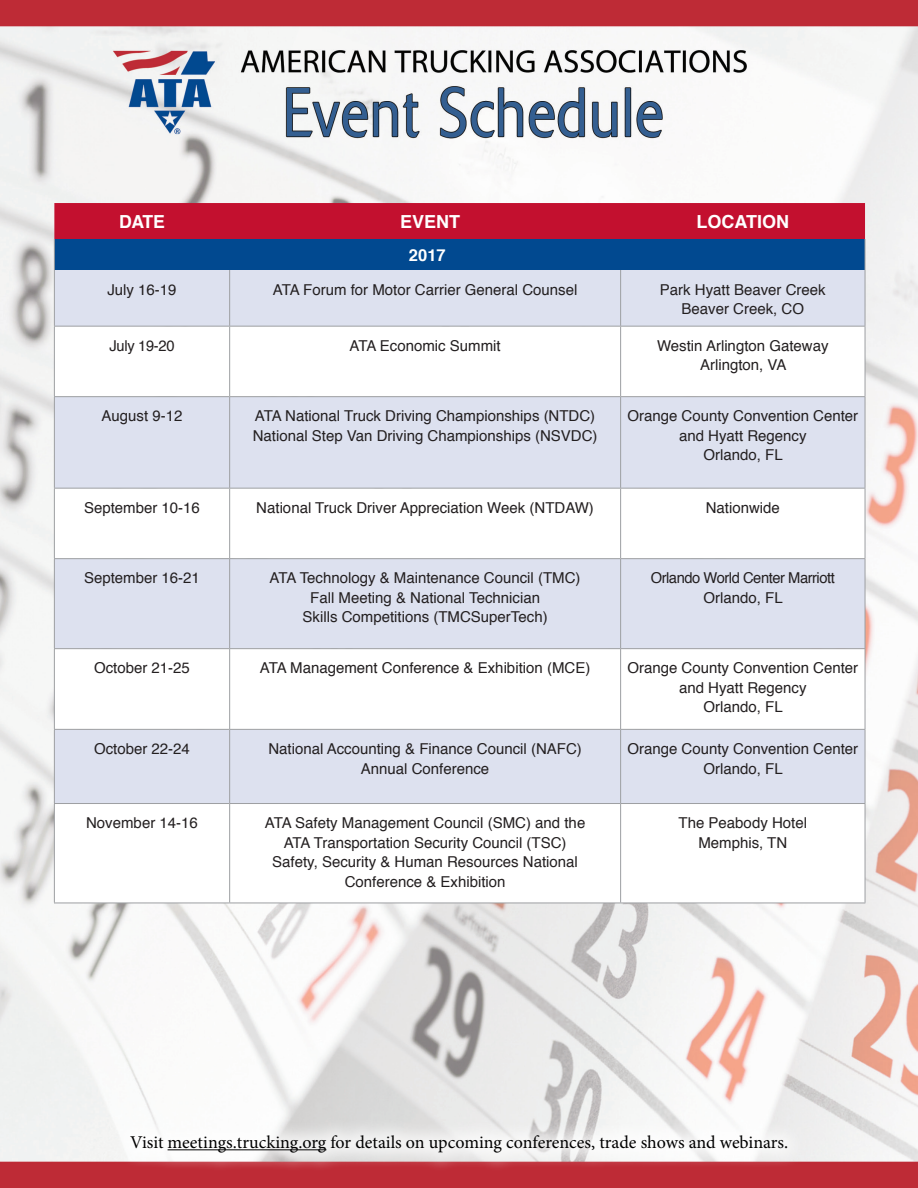
<style>
.page{position:relative;width:918px;height:1188px;background:#fff}
.page>*{position:absolute;margin:0;border:0;box-sizing:border-box;transform-origin:0 0}
.t1{font:18px "Minion Pro";letter-spacing:-.005em;color:#000}
.t2{font:700 18px "Helvetica";color:#fff}
.t3{font:700 16.5px "Helvetica";color:#fff}
.t4{font:15px/19.5px "Helvetica";color:#231f20;text-align:center}
.t5{font:15px "Helvetica";letter-spacing:-.03em;color:#231f20}
</style>
<div class="page">
<img style="left:0;top:0;width:918px;height:1188px">
<div style="left:111px;top:1116px;width:695px;height:56px;background:#fff;opacity:.75"></div>
<hr style="left:168px;top:1149px;width:158px;height:1px;background:#000">
<div style="left:54px;top:203px;width:811px;height:36px;background:#c3102f"></div>
<div style="left:54px;top:239px;width:811px;height:31px;background:#014990"></div>
<div style="left:55px;top:270px;width:810px;height:56px;background:#dde1ef"></div>
<svg style="left:55px;top:327px;width:810px;height:576px"></svg>
<hr style="left:54px;top:239px;width:1px;height:31px;background:#9d9fa2">
<hr style="left:865px;top:239px;width:1px;height:31px;background:#9d9fa2">
<hr style="left:54px;top:270px;width:1px;height:56px;background:#9d9fa2">
<hr style="left:229px;top:270px;width:1px;height:56px;background:#9d9fa2">
<hr style="left:620px;top:270px;width:1px;height:56px;background:#9d9fa2">
<hr style="left:865px;top:270px;width:1px;height:56px;background:#9d9fa2">
<hr style="left:54px;top:326px;width:176px;height:1px;background:#9d9fa2">
<hr style="left:54px;top:327px;width:1px;height:69px;background:#9d9fa2">
<hr style="left:230px;top:326px;width:391px;height:1px;background:#9d9fa2">
<hr style="left:229px;top:327px;width:1px;height:69px;background:#9d9fa2">
<hr style="left:621px;top:326px;width:244px;height:1px;background:#9d9fa2">
<hr style="left:620px;top:327px;width:1px;height:69px;background:#9d9fa2">
<hr style="left:865px;top:327px;width:1px;height:69px;background:#9d9fa2">
<hr style="left:54px;top:396px;width:176px;height:1px;background:#9d9fa2">
<hr style="left:54px;top:397px;width:1px;height:91px;background:#9d9fa2">
<hr style="left:230px;top:396px;width:391px;height:1px;background:#9d9fa2">
<hr style="left:229px;top:397px;width:1px;height:91px;background:#9d9fa2">
<hr style="left:621px;top:396px;width:244px;height:1px;background:#9d9fa2">
<hr style="left:620px;top:397px;width:1px;height:91px;background:#9d9fa2">
<hr style="left:865px;top:397px;width:1px;height:91px;background:#9d9fa2">
<hr style="left:54px;top:488px;width:176px;height:1px;background:#9d9fa2">
<hr style="left:54px;top:489px;width:1px;height:69px;background:#9d9fa2">
<hr style="left:230px;top:488px;width:391px;height:1px;background:#9d9fa2">
<hr style="left:229px;top:489px;width:1px;height:69px;background:#9d9fa2">
<hr style="left:621px;top:488px;width:244px;height:1px;background:#9d9fa2">
<hr style="left:620px;top:489px;width:1px;height:69px;background:#9d9fa2">
<hr style="left:865px;top:489px;width:1px;height:69px;background:#9d9fa2">
<hr style="left:54px;top:558px;width:176px;height:1px;background:#9d9fa2">
<hr style="left:54px;top:559px;width:1px;height:89px;background:#9d9fa2">
<hr style="left:230px;top:558px;width:391px;height:1px;background:#9d9fa2">
<hr style="left:229px;top:559px;width:1px;height:89px;background:#9d9fa2">
<hr style="left:621px;top:558px;width:244px;height:1px;background:#9d9fa2">
<hr style="left:620px;top:559px;width:1px;height:89px;background:#9d9fa2">
<hr style="left:865px;top:559px;width:1px;height:89px;background:#9d9fa2">
<hr style="left:54px;top:648px;width:176px;height:1px;background:#9d9fa2">
<hr style="left:54px;top:649px;width:1px;height:80px;background:#9d9fa2">
<hr style="left:230px;top:648px;width:391px;height:1px;background:#9d9fa2">
<hr style="left:229px;top:649px;width:1px;height:80px;background:#9d9fa2">
<hr style="left:621px;top:648px;width:244px;height:1px;background:#9d9fa2">
<hr style="left:620px;top:649px;width:1px;height:80px;background:#9d9fa2">
<hr style="left:865px;top:649px;width:1px;height:80px;background:#9d9fa2">
<hr style="left:54px;top:729px;width:176px;height:1px;background:#9d9fa2">
<hr style="left:54px;top:730px;width:1px;height:73px;background:#9d9fa2">
<hr style="left:230px;top:729px;width:391px;height:1px;background:#9d9fa2">
<hr style="left:229px;top:730px;width:1px;height:73px;background:#9d9fa2">
<hr style="left:621px;top:729px;width:244px;height:1px;background:#9d9fa2">
<hr style="left:620px;top:730px;width:1px;height:73px;background:#9d9fa2">
<hr style="left:865px;top:730px;width:1px;height:73px;background:#9d9fa2">
<hr style="left:54px;top:803px;width:176px;height:1px;background:#9d9fa2">
<hr style="left:54px;top:804px;width:1px;height:99px;background:#9d9fa2">
<hr style="left:230px;top:803px;width:391px;height:1px;background:#9d9fa2">
<hr style="left:229px;top:804px;width:1px;height:99px;background:#9d9fa2">
<hr style="left:621px;top:803px;width:244px;height:1px;background:#9d9fa2">
<hr style="left:620px;top:804px;width:1px;height:99px;background:#9d9fa2">
<hr style="left:865px;top:804px;width:1px;height:99px;background:#9d9fa2">
<hr style="left:54px;top:903px;width:176px;height:1px;background:#9d9fa2">
<hr style="left:230px;top:903px;width:391px;height:1px;background:#9d9fa2">
<hr style="left:621px;top:903px;width:244px;height:1px;background:#9d9fa2">
<p class="t2" style="left:119px;top:207px;width:47px">DATE</p>
<p class="t2" style="left:400px;top:207px;width:62px">EVENT</p>
<p class="t2" style="left:696px;top:207px;width:94px">LOCATION</p>
<p class="t3" style="left:409px;top:242px;width:38px">2017</p>
<p class="t4" style="left:107px;top:280px;width:71px">July 16-19</p>
<p class="t4" style="left:273px;top:280px;width:306px">ATA Forum for Motor Carrier General Counsel</p>
<p class="t4" style="left:660px;top:280px;width:167px">Park Hyatt Beaver Creek</p>
<p class="t4" style="left:682px;top:300px;width:124px">Beaver Creek, CO</p>
<p class="t4" style="left:109px;top:336px;width:67px">July 19-20</p>
<p class="t4" style="left:350px;top:336px;width:153px">ATA Economic Summit</p>
<p class="t4" style="left:657px;top:336px;width:173px">Westin Arlington Gateway</p>
<p class="t4" style="left:700px;top:356px;width:88px">Arlington, VA</p>
<p class="t4" style="left:102px;top:407px;width:82px">August 9-12</p>
<p class="t4" style="left:255px;top:407px;width:342px">ATA National Truck Driving Championships (NTDC)</p>
<p class="t4" style="left:253px;top:426px;width:346px">National Step Van Driving Championships (NSVDC)</p>
<p class="t4" style="left:627px;top:407px;width:232px">Orange County Convention Center and Hyatt Regency</p>
<p class="t4" style="left:704px;top:446px;width:81px">Orlando, FL</p>
<p class="t4" style="left:84px;top:498px;width:117px">September 10-16</p>
<p class="t4" style="left:256px;top:498px;width:339px">National Truck Driver Appreciation Week (NTDAW)</p>
<p class="t4" style="left:706px;top:498px;width:76px">Nationwide</p>
<p class="t4" style="left:84px;top:569px;width:117px">September 16-21</p>
<p class="t4" style="left:270px;top:569px;width:312px">ATA Technology &amp; Maintenance Council (TMC)</p>
<p class="t4" style="left:310px;top:588px;width:231px">Fall Meeting &amp; National Technician</p>
<p class="t4" style="left:303px;top:608px;width:247px">Skills Competitions (TMCSuperTech)</p>
<p class="t5" style="left:651px;top:567px;width:186px">Orlando World Center Marriott</p>
<p class="t4" style="left:704px;top:588px;width:81px">Orlando, FL</p>
<p class="t4" style="left:94px;top:659px;width:97px">October 21-25</p>
<p class="t4" style="left:260px;top:659px;width:332px">ATA Management Conference &amp; Exhibition (MCE)</p>
<p class="t4" style="left:627px;top:659px;width:232px">Orange County Convention Center and Hyatt Regency</p>
<p class="t4" style="left:704px;top:698px;width:81px">Orlando, FL</p>
<p class="t4" style="left:94px;top:740px;width:97px">October 22-24</p>
<p class="t4" style="left:268px;top:740px;width:315px">National Accounting &amp; Finance Council (NAFC)</p>
<p class="t4" style="left:361px;top:759px;width:130px">Annual Conference</p>
<p class="t4" style="left:627px;top:740px;width:232px">Orange County Convention Center</p>
<p class="t4" style="left:704px;top:759px;width:81px">Orlando, FL</p>
<p class="t4" style="left:86px;top:814px;width:113px">November 14-16</p>
<p class="t4" style="left:265px;top:814px;width:322px">ATA Safety Management Council (SMC) and the</p>
<p class="t4" style="left:284px;top:833px;width:284px">ATA Transportation Security Council (TSC)</p>
<p class="t4" style="left:272px;top:853px;width:307px">Safety, Security &amp; Human Resources National</p>
<p class="t4" style="left:345px;top:872px;width:162px">Conference &amp; Exhibition</p>
<p class="t4" style="left:679px;top:814px;width:130px">The Peabody Hotel</p>
<p class="t4" style="left:698px;top:833px;width:90px">Memphis, TN</p>
<p class="t1" style="left:130px;top:1130px;width:659px">Visit meetings.trucking.org for details on upcoming conferences, trade shows and webinars.</p>
</div>
